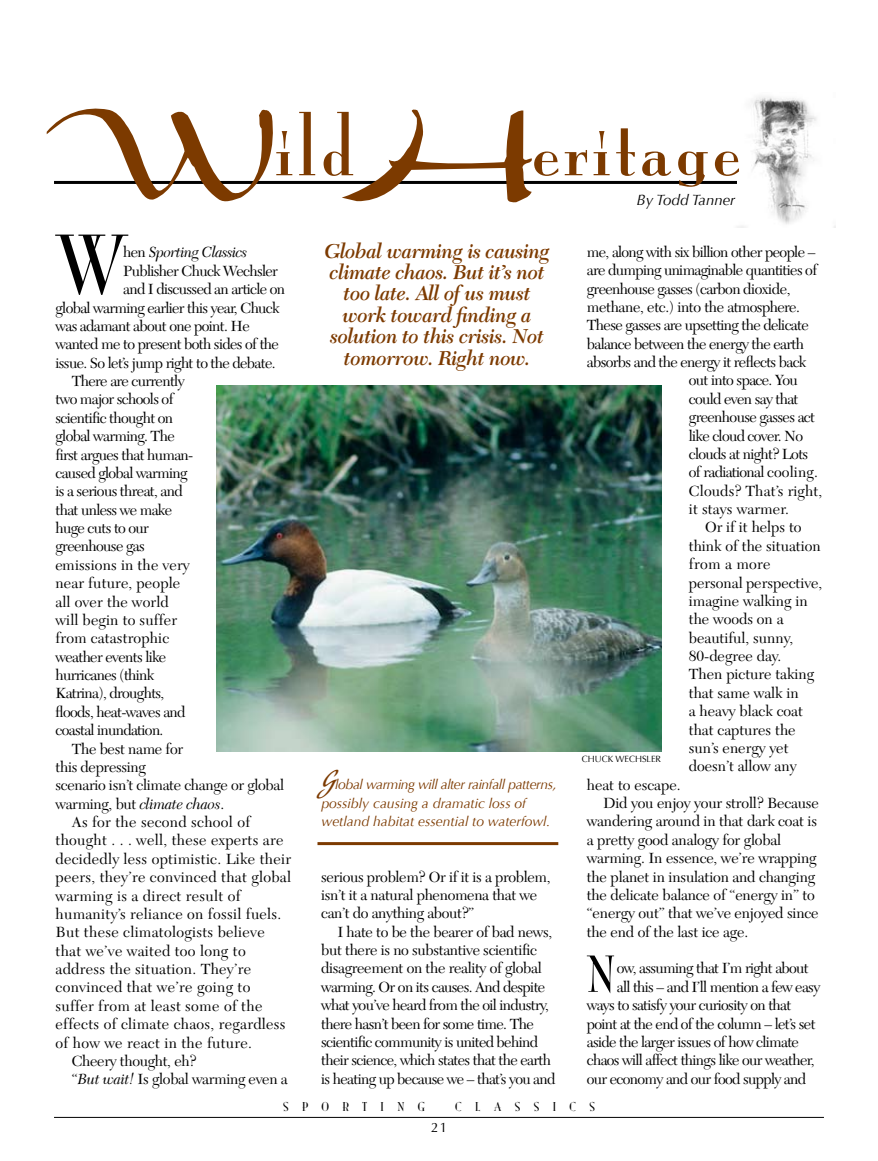
<style>
.page{position:relative;width:878px;height:1161px;background:#fff}
.page>*{position:absolute;margin:0;border:0;box-sizing:border-box;transform-origin:0 0}
.t1{font:121.65px "Dragonwick";color:#7c3a00}
.t2{font:96px "Mona Lisa Solid";letter-spacing:.05em;color:#7c3a00}
.t3{font:89.4px "Mona Lisa Solid";color:#000}
.t4{font:54.45px "Mona Lisa Solid";color:#000}
.t5{font:32.4px "Amorinda";color:#7c3a00;scale:.83 1}
.t6{font:italic 600 21px/21.3px "New Caledonia";letter-spacing:-.025em;color:#7c3a00;text-align:center}
.t7{font:15.3px/18.3px "New Caledonia";letter-spacing:-.04em;color:#000}
.t8{font:15.3px/18.3px "New Caledonia";letter-spacing:-.02em;color:#000}
.t9{font:15.3px "New Caledonia";letter-spacing:.02em;color:#000}
.t10{font:15.3px "New Caledonia";color:#000}
.t11{font:15.3px "New Caledonia";letter-spacing:.01em;color:#000}
.t12{font:italic 15.3px "New Caledonia";letter-spacing:-.04em;color:#000}
.t13{font:italic 15px "Optima";color:#000}
.t14{font:italic 13.8px/18.3px "Optima";color:#7c3a00}
.t15{font:13.5px "Mona Lisa Solid";letter-spacing:1em;color:#000}
.t16{font:13.5px "Optima";color:#000}
.t17{font:9px "Optima";color:#000}
.s1{font-family:"Dragonwick";font-size:121.65px}
.s2{font-style:normal}
.s3{font-style:italic}
</style>
<div class="page">
<img style="left:733px;top:96px;width:102px;height:132px">
<hr style="left:54px;top:1117px;width:770px;height:1px;background:#000">
<img style="left:216px;top:386px;width:446px;height:366px">
<hr style="left:54px;top:181px;width:683px;height:3px;background:#000">
<hr style="left:317px;top:842px;width:241px;height:3px;background:#7c3a00">
<h2 class="t2" style="left:35px;top:96px;width:320px"><span class="s1">W</span> ild</h2>
<h1 class="t1" style="left:332px;top:110px;width:211px">H</h1>
<h2 class="t2" style="left:532px;top:96px;width:209px">eritage</h2>
<p class="t13" style="left:636px;top:191px;width:100px">By Todd Tanner</p>
<h3 class="t3" style="left:56px;top:220px;width:73px">W</h3>
<p class="t12" style="left:123px;top:244px;width:126px"><span class="s2">hen</span> Sporting Classics</p>
<p class="t7" style="left:123px;top:262px;width:156px">Publisher Chuck Wechsler</p>
<p class="t7" style="left:123px;top:280px;width:163px">and I discussed an article on</p>
<p class="t7" style="left:56px;top:299px;width:225px">global warming earlier this year, Chuck</p>
<p class="t7" style="left:56px;top:317px;width:196px">was adamant about one point. He</p>
<p class="t7" style="left:56px;top:335px;width:225px">wanted me to present both sides of the</p>
<p class="t7" style="left:56px;top:354px;width:222px">issue. So let’s jump right to the debate.</p>
<p class="t7" style="left:72px;top:372px;width:114px">There are currently</p>
<p class="t7" style="left:56px;top:391px;width:119px">two major schools of</p>
<p class="t7" style="left:56px;top:409px;width:119px">scientific thought on</p>
<p class="t7" style="left:56px;top:427px;width:121px">global warming. The</p>
<p class="t7" style="left:56px;top:446px;width:139px">first argues that human-</p>
<p class="t7" style="left:56px;top:464px;width:133px">caused global warming</p>
<p class="t7" style="left:56px;top:482px;width:129px">is a serious threat, and</p>
<p class="t7" style="left:56px;top:501px;width:118px">that unless we make</p>
<p class="t7" style="left:56px;top:519px;width:95px">huge cuts to our</p>
<p class="t7" style="left:56px;top:538px;width:91px">greenhouse gas</p>
<p class="t11" style="left:56px;top:556px;width:136px">emissions in the very</p>
<p class="t11" style="left:56px;top:574px;width:126px">near future, people</p>
<p class="t11" style="left:56px;top:593px;width:115px">all over the world</p>
<p class="t11" style="left:56px;top:611px;width:123px">will begin to suffer</p>
<p class="t11" style="left:56px;top:629px;width:115px">from catastrophic</p>
<p class="t7" style="left:56px;top:648px;width:112px">weather events like</p>
<p class="t7" style="left:56px;top:666px;width:100px">hurricanes (think</p>
<p class="t7" style="left:56px;top:685px;width:110px">Katrina), droughts,</p>
<p class="t7" style="left:56px;top:703px;width:131px">floods, heat-waves and</p>
<p class="t7" style="left:56px;top:721px;width:109px">coastal inundation.</p>
<p class="t8" style="left:72px;top:740px;width:113px">The best name for</p>
<p class="t8" style="left:56px;top:758px;width:92px">this depressing</p>
<p class="t8" style="left:56px;top:776px;width:230px">scenario isn’t climate change or global</p>
<p class="t8" style="left:56px;top:795px;width:170px">warming, but <span class="s3">climate chaos</span>.</p>
<p class="t9" style="left:72px;top:813px;width:180px">As for the second school of</p>
<p class="t9" style="left:56px;top:832px;width:229px">thought . . . well, these experts are</p>
<p class="t9" style="left:56px;top:850px;width:237px">decidedly less optimistic. Like their</p>
<p class="t9" style="left:56px;top:868px;width:237px">peers, they’re convinced that global</p>
<p class="t9" style="left:56px;top:887px;width:186px">warming is a direct result of</p>
<p class="t9" style="left:56px;top:905px;width:227px">humanity’s reliance on fossil fuels.</p>
<p class="t9" style="left:56px;top:923px;width:211px">But these climatologists believe</p>
<p class="t9" style="left:56px;top:942px;width:192px">that we’ve waited too long to</p>
<p class="t9" style="left:56px;top:960px;width:197px">address the situation. They’re</p>
<p class="t9" style="left:56px;top:979px;width:196px">convinced that we’re going to</p>
<p class="t9" style="left:56px;top:997px;width:208px">suffer from at least some of the</p>
<p class="t9" style="left:56px;top:1015px;width:232px">effects of climate chaos, regardless</p>
<p class="t9" style="left:56px;top:1034px;width:198px">of how we react in the future.</p>
<p class="t8" style="left:72px;top:1052px;width:126px">Cheery thought, eh?</p>
<p class="t8" style="left:72px;top:1070px;width:217px">“<span class="s3">But wait!</span> Is global warming even a</p>
<h3 class="t6" style="left:324px;top:240px;width:227px">Global warming is causing climate chaos. But it’s not too late. All of us must work toward finding a solution to this crisis. Not tomorrow. Right now.</h3>
<h3 class="t5" style="left:320px;top:765px;width:19px">G</h3>
<p class="t14" style="left:321px;top:775px;width:236px;text-indent:14px">lobal warming will alter rainfall patterns, possibly causing a dramatic loss of wetland habitat essential to waterfowl.</p>
<p class="t8" style="left:321px;top:868px;width:231px">serious problem? Or if it is a problem, isn’t it a natural phenomena that we can’t do anything about?”</p>
<p class="t7" style="left:321px;top:923px;width:236px;text-indent:16px">I hate to be the bearer of bad news, but there is no substantive scientific disagreement on the reality of global warming. Or on its causes. And despite what you’ve heard from the oil industry, there hasn’t been for some time. The scientific community is united behind their science, which states that the earth is heating up because we – that’s you and</p>
<p class="t7" style="left:586px;top:243px;width:230px">me, along with six billion other people –</p>
<p class="t7" style="left:586px;top:261px;width:232px">are dumping unimaginable quantities of</p>
<p class="t7" style="left:586px;top:280px;width:205px">greenhouse gasses (carbon dioxide,</p>
<p class="t8" style="left:586px;top:298px;width:214px">methane, etc.) into the atmosphere.</p>
<p class="t7" style="left:586px;top:316px;width:223px">These gasses are upsetting the delicate</p>
<p class="t7" style="left:586px;top:335px;width:219px">balance between the energy the earth</p>
<p class="t7" style="left:586px;top:353px;width:221px">absorbs and the energy it reflects back</p>
<p class="t7" style="left:688px;top:372px;width:110px">out into space. You</p>
<p class="t7" style="left:688px;top:390px;width:111px">could even say that</p>
<p class="t7" style="left:688px;top:408px;width:127px">greenhouse gasses act</p>
<p class="t7" style="left:688px;top:427px;width:116px">like cloud cover. No</p>
<p class="t7" style="left:688px;top:445px;width:121px">clouds at night? Lots</p>
<p class="t7" style="left:688px;top:463px;width:130px">of radiational cooling.</p>
<p class="t11" style="left:688px;top:482px;width:135px">Clouds? That’s right,</p>
<p class="t11" style="left:688px;top:500px;width:102px">it stays warmer.</p>
<p class="t10" style="left:705px;top:519px;width:98px">Or if it helps to</p>
<p class="t10" style="left:688px;top:537px;width:133px">think of the situation</p>
<p class="t9" style="left:688px;top:555px;width:83px">from a more</p>
<p class="t10" style="left:688px;top:574px;width:135px">personal perspective,</p>
<p class="t10" style="left:688px;top:592px;width:120px">imagine walking in</p>
<p class="t10" style="left:688px;top:610px;width:96px">the woods on a</p>
<p class="t10" style="left:688px;top:629px;width:106px">beautiful, sunny,</p>
<p class="t10" style="left:688px;top:647px;width:94px">80-degree day.</p>
<p class="t10" style="left:688px;top:666px;width:127px">Then picture taking</p>
<p class="t10" style="left:688px;top:684px;width:111px">that same walk in</p>
<p class="t10" style="left:688px;top:702px;width:115px">a heavy black coat</p>
<p class="t10" style="left:688px;top:721px;width:108px">that captures the</p>
<p class="t10" style="left:688px;top:739px;width:101px">sun’s energy yet</p>
<p class="t10" style="left:688px;top:757px;width:109px">doesn’t allow any</p>
<p class="t10" style="left:586px;top:776px;width:95px">heat to escape.</p>
<p class="t8" style="left:603px;top:794px;width:217px">Did you enjoy your stroll? Because</p>
<p class="t8" style="left:586px;top:813px;width:232px">wandering around in that dark coat is</p>
<p class="t8" style="left:586px;top:831px;width:196px">a pretty good analogy for global</p>
<p class="t8" style="left:586px;top:849px;width:231px">warming. In essence, we’re wrapping</p>
<p class="t8" style="left:586px;top:868px;width:230px">the planet in insulation and changing</p>
<p class="t8" style="left:586px;top:886px;width:229px">the delicate balance of “energy in” to</p>
<p class="t8" style="left:586px;top:904px;width:233px">“energy out” that we’ve enjoyed since</p>
<p class="t8" style="left:586px;top:923px;width:163px">the end of the last ice age.</p>
<h3 class="t4" style="left:586px;top:947px;width:30px">N</h3>
<p class="t7" style="left:616px;top:960px;width:193px">ow, assuming that I’m right about</p>
<p class="t17" style="left:582px;top:753px;width:81px">CHUCK WECHSLER</p>
<p class="t7" style="left:616px;top:978px;width:205px">all this – and I’ll mention a few easy</p>
<p class="t7" style="left:586px;top:996px;width:206px">ways to satisfy your curiosity on that</p>
<p class="t7" style="left:586px;top:1015px;width:230px">point at the end of the column – let’s set</p>
<p class="t7" style="left:586px;top:1033px;width:214px">aside the larger issues of how climate</p>
<p class="t7" style="left:586px;top:1051px;width:229px">chaos will affect things like our weather,</p>
<p class="t7" style="left:586px;top:1070px;width:221px">our economy and our food supply and</p>
<p class="t15" style="left:283px;top:1100px;width:143px">SPORTING</p>
<p class="t15" style="left:455px;top:1100px;width:141px">CLASSICS</p>
<p class="t16" style="left:431px;top:1120px;width:18px">21</p>
</div>
